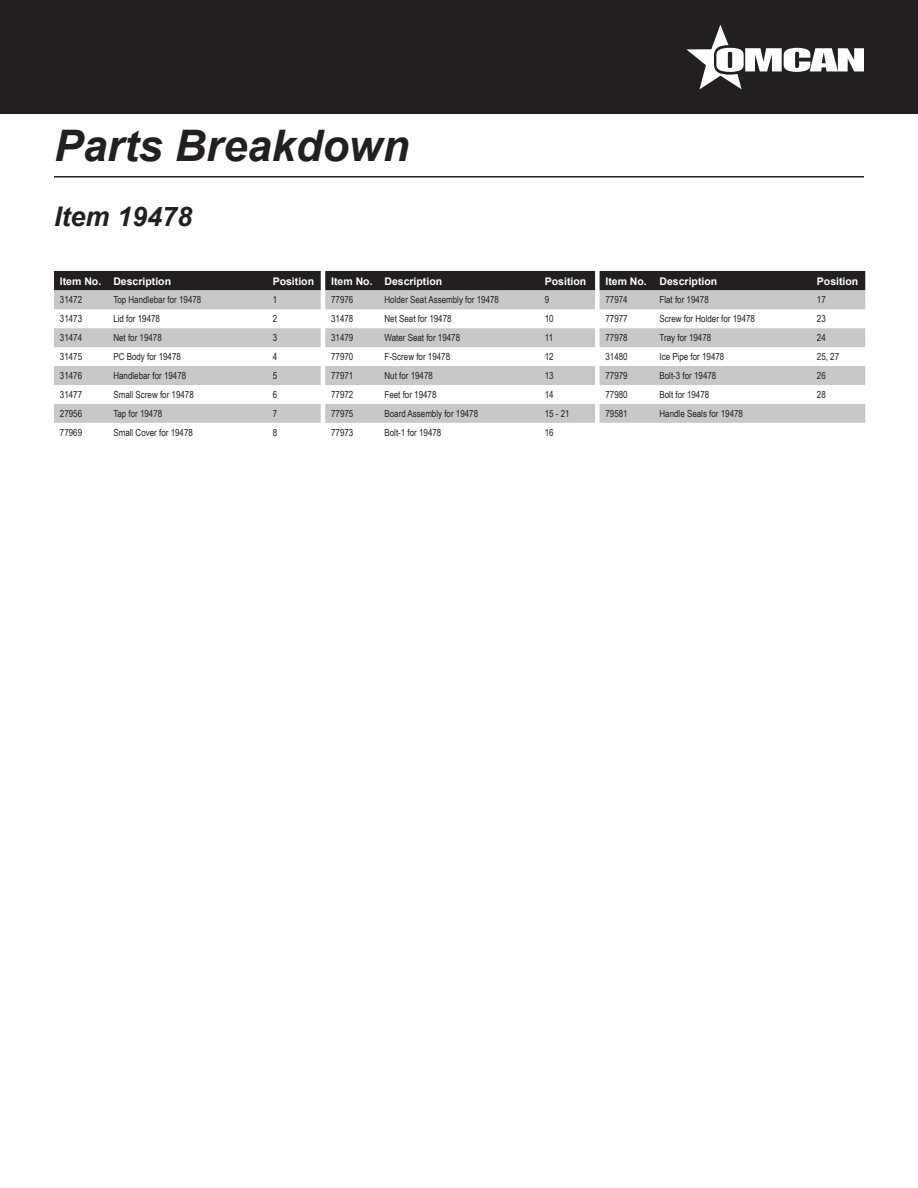
<style>
.page{position:relative;width:918px;height:1188px;background:#fff}
.page>*{position:absolute;margin:0;border:0;box-sizing:border-box;transform-origin:0 0}
.t1{font:italic 700 43.5px "Arial";color:#231f20}
.t2{font:italic 700 27px "Arial";color:#231f20}
.t3{font:700 10.5px "Arial";color:#fff}
.t4{font:9.75px "Arial Narrow";color:#231f20}
</style>
<div class="page">
<div style="left:0;top:0;width:918px;height:114px;background:#231f20"></div>
<svg style="left:686px;top:25px;width:178px;height:64px"></svg>
<hr style="left:54px;top:176px;width:810px;height:2px;background:#231f20">
<div style="left:54px;top:271px;width:811px;height:19px;background:#231f20"></div>
<svg style="left:54px;top:290px;width:811px;height:133px;fill:#c7c8ca"></svg>
<p class="t1" style="left:54px;top:116px;width:357px">Parts Breakdown</p>
<p class="t2" style="left:54px;top:198px;width:140px">Item 19478</p>
<p class="t3" style="left:60px;top:273px;width:43px">Item No.</p>
<p class="t3" style="left:113px;top:273px;width:59px">Description</p>
<p class="t3" style="left:273px;top:273px;width:43px">Position</p>
<p class="t3" style="left:331px;top:273px;width:43px">Item No.</p>
<p class="t3" style="left:384px;top:273px;width:59px">Description</p>
<p class="t3" style="left:545px;top:273px;width:43px">Position</p>
<p class="t3" style="left:605px;top:273px;width:43px">Item No.</p>
<p class="t3" style="left:660px;top:273px;width:59px">Description</p>
<p class="t3" style="left:817px;top:273px;width:43px">Position</p>
<p class="t4" style="left:60px;top:293px;width:24px">31472</p>
<p class="t4" style="left:113px;top:293px;width:90px">Top Handlebar for 19478</p>
<p class="t4" style="left:273px;top:293px;width:6px">1</p>
<p class="t4" style="left:331px;top:293px;width:24px">77976</p>
<p class="t4" style="left:384px;top:293px;width:116px">Holder Seat Assembly for 19478</p>
<p class="t4" style="left:545px;top:293px;width:6px">9</p>
<p class="t4" style="left:605px;top:293px;width:24px">77974</p>
<p class="t4" style="left:660px;top:293px;width:51px">Flat for 19478</p>
<p class="t4" style="left:817px;top:293px;width:10px">17</p>
<p class="t4" style="left:60px;top:312px;width:24px">31473</p>
<p class="t4" style="left:113px;top:312px;width:48px">Lid for 19478</p>
<p class="t4" style="left:273px;top:312px;width:6px">2</p>
<p class="t4" style="left:331px;top:312px;width:24px">31478</p>
<p class="t4" style="left:384px;top:312px;width:69px">Net Seat for 19478</p>
<p class="t4" style="left:545px;top:312px;width:10px">10</p>
<p class="t4" style="left:605px;top:312px;width:24px">77977</p>
<p class="t4" style="left:660px;top:312px;width:97px">Screw for Holder for 19478</p>
<p class="t4" style="left:817px;top:312px;width:10px">23</p>
<p class="t4" style="left:60px;top:331px;width:24px">31474</p>
<p class="t4" style="left:113px;top:331px;width:50px">Net for 19478</p>
<p class="t4" style="left:273px;top:331px;width:6px">3</p>
<p class="t4" style="left:331px;top:331px;width:24px">31479</p>
<p class="t4" style="left:384px;top:331px;width:77px">Water Seat for 19478</p>
<p class="t4" style="left:545px;top:331px;width:10px">11</p>
<p class="t4" style="left:605px;top:331px;width:24px">77978</p>
<p class="t4" style="left:660px;top:331px;width:53px">Tray for 19478</p>
<p class="t4" style="left:817px;top:331px;width:10px">24</p>
<p class="t4" style="left:60px;top:350px;width:24px">31475</p>
<p class="t4" style="left:113px;top:350px;width:69px">PC Body for 19478</p>
<p class="t4" style="left:273px;top:350px;width:6px">4</p>
<p class="t4" style="left:331px;top:350px;width:24px">77970</p>
<p class="t4" style="left:384px;top:350px;width:67px">F-Screw for 19478</p>
<p class="t4" style="left:545px;top:350px;width:10px">12</p>
<p class="t4" style="left:605px;top:350px;width:24px">31480</p>
<p class="t4" style="left:660px;top:350px;width:66px">Ice Pipe for 19478</p>
<p class="t4" style="left:817px;top:350px;width:24px">25, 27</p>
<p class="t4" style="left:60px;top:368px;width:24px">31476</p>
<p class="t4" style="left:113px;top:368px;width:74px">Handlebar for 19478</p>
<p class="t4" style="left:273px;top:368px;width:6px">5</p>
<p class="t4" style="left:331px;top:368px;width:24px">77971</p>
<p class="t4" style="left:384px;top:368px;width:50px">Nut for 19478</p>
<p class="t4" style="left:545px;top:368px;width:10px">13</p>
<p class="t4" style="left:605px;top:368px;width:24px">77979</p>
<p class="t4" style="left:660px;top:368px;width:58px">Bolt-3 for 19478</p>
<p class="t4" style="left:817px;top:368px;width:10px">26</p>
<p class="t4" style="left:60px;top:387px;width:24px">31477</p>
<p class="t4" style="left:113px;top:387px;width:82px">Small Screw for 19478</p>
<p class="t4" style="left:273px;top:387px;width:6px">6</p>
<p class="t4" style="left:331px;top:387px;width:24px">77972</p>
<p class="t4" style="left:384px;top:387px;width:54px">Feet for 19478</p>
<p class="t4" style="left:545px;top:387px;width:10px">14</p>
<p class="t4" style="left:605px;top:387px;width:24px">77980</p>
<p class="t4" style="left:660px;top:387px;width:51px">Bolt for 19478</p>
<p class="t4" style="left:817px;top:387px;width:10px">28</p>
<p class="t4" style="left:60px;top:406px;width:24px">27956</p>
<p class="t4" style="left:113px;top:406px;width:50px">Tap for 19478</p>
<p class="t4" style="left:273px;top:406px;width:6px">7</p>
<p class="t4" style="left:331px;top:406px;width:24px">77975</p>
<p class="t4" style="left:384px;top:406px;width:95px">Board Assembly for 19478</p>
<p class="t4" style="left:545px;top:406px;width:26px">15 - 21</p>
<p class="t4" style="left:605px;top:406px;width:24px">79581</p>
<p class="t4" style="left:660px;top:406px;width:85px">Handle Seals for 19478</p>
<p class="t4" style="left:60px;top:425px;width:24px">77969</p>
<p class="t4" style="left:113px;top:425px;width:81px">Small Cover for 19478</p>
<p class="t4" style="left:273px;top:425px;width:6px">8</p>
<p class="t4" style="left:331px;top:425px;width:24px">77973</p>
<p class="t4" style="left:384px;top:425px;width:58px">Bolt-1 for 19478</p>
<p class="t4" style="left:545px;top:425px;width:10px">16</p>
</div>
